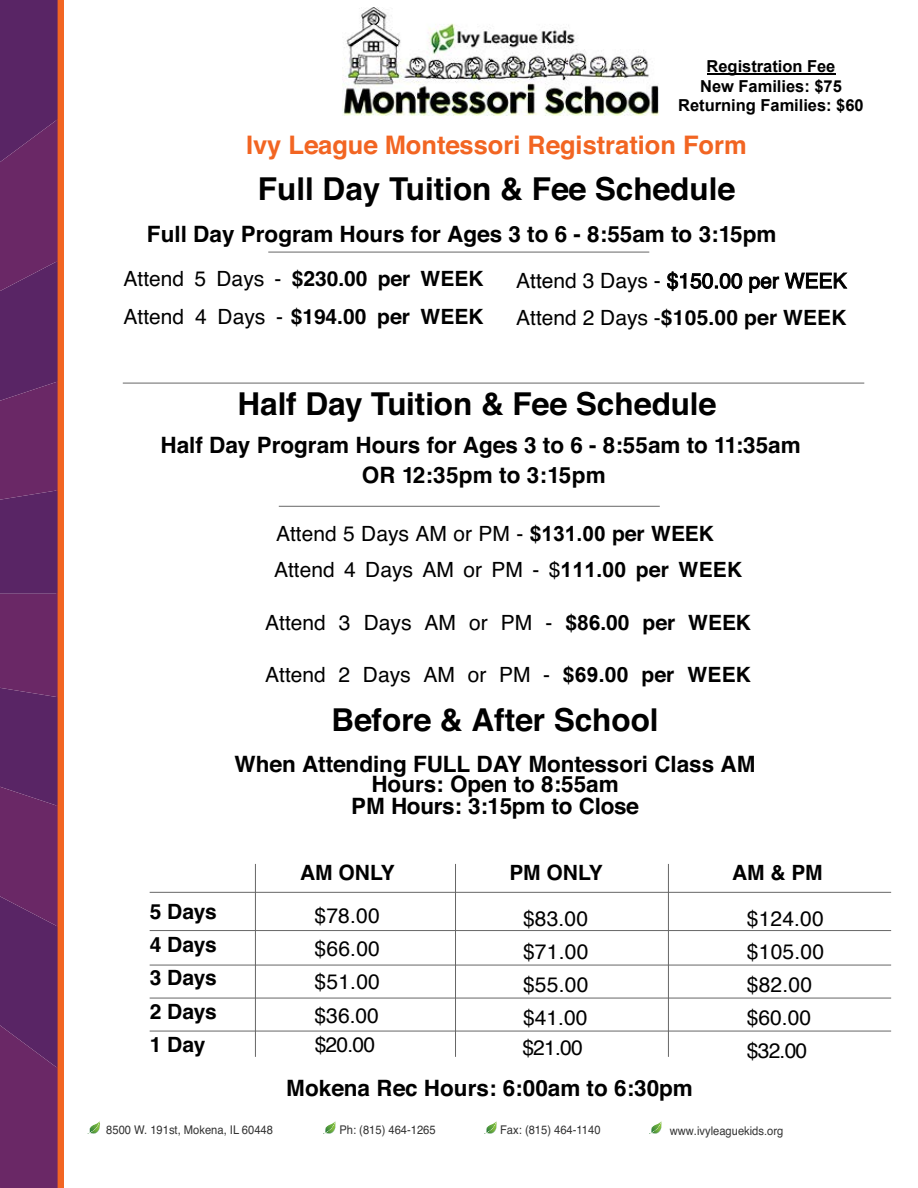
<style>
.page{position:relative;width:918px;height:1188px;background:#fff}
.page>*{position:absolute;margin:0;border:0;box-sizing:border-box;transform-origin:0 0}
.t1{font:700 31.5px "Helvetica";color:#000}
.t2{font:700 25.5px "Helvetica";color:#f26522}
.t3{font:700 22.5px/20.9px "Helvetica";color:#000;text-align:center}
.t4{font:21px/37px "Helvetica";color:#000}
.t5{font:700 21px/38.4px "Helvetica";color:#000}
.t6{font:700 16.5px/19.8px "Arial";color:#000;text-align:center}
.t7{font:12px "Helvetica";color:#333;scale:.93 1}
.s1{font-style:inherit}
.s2{font-weight:400}
.s3{font-weight:700}
.s4{font-family:"Arial";font-weight:700}
</style>
<div class="page">
<svg style="left:89px;top:1121px;width:11px;height:13px"></svg>
<svg style="left:325px;top:1121px;width:11px;height:13px"></svg>
<svg style="left:486px;top:1121px;width:11px;height:13px"></svg>
<svg style="left:651px;top:1121px;width:11px;height:13px"></svg>
<div style="left:56px;top:0;width:8px;height:1188px;background:#f26522"></div>
<svg style="left:0;top:0;width:58px;height:1188px"></svg>
<hr style="left:268px;top:252px;width:381px;height:1px;background:#666">
<hr style="left:279px;top:506px;width:381px;height:1px;background:#666">
<hr style="left:123px;top:383px;width:741px;height:1px;background:#666">
<img style="left:343px;top:8px;width:315px;height:108px">
<hr style="left:255px;top:864px;width:1px;height:193px;background:#666">
<hr style="left:455px;top:864px;width:1px;height:193px;background:#666">
<hr style="left:668px;top:864px;width:1px;height:193px;background:#666">
<hr style="left:150px;top:892px;width:741px;height:1px;background:#666">
<hr style="left:150px;top:930px;width:741px;height:1px;background:#666">
<hr style="left:150px;top:965px;width:741px;height:1px;background:#666">
<hr style="left:150px;top:998px;width:741px;height:1px;background:#666">
<hr style="left:150px;top:1031px;width:741px;height:1px;background:#666">
<hr style="left:707px;top:74px;width:128px;height:1px;background:#000">
<p class="t6" style="left:678px;top:57px;width:187px">Registration Fee<br>New Families: $<span class="s1">7</span>5<br>Returning Families: $<span class="s1">60</span></p>
<p class="t2" style="left:246px;top:134px;width:502px">Ivy League Montessori Registration Form</p>
<h1 class="t1" style="left:258px;top:175px;width:479px">Full Day Tuition &amp; Fee Schedule</h1>
<p class="t3" style="left:147px;top:225px;width:631px">Full Day Program Hours for Ages 3 to 6 - 8:55am to 3:15pm</p>
<p class="t5" style="left:124px;top:261px;width:361px"><span class="s2">Attend 5 Days -</span> $230.00 per WEEK<br><span class="s2">Attend 4 Days -</span> $194.00 per WEEK</p>
<p class="t4" style="left:516px;top:263px;width:332px">Attend 3 Days - $150.00 per WEEK<br>Attend 2 Days -<span class="s3">$105.00 per WEEK</span></p>
<h1 class="t1" style="left:237px;top:390px;width:480px">Half Day Tuition &amp; Fee Schedule</h1>
<p class="t3" style="left:160px;top:432px;width:642px;line-height:30px">Half Day Program Hours for Ages 3 to 6 - 8:55am to 11:35am<br>OR 12:35pm to 3:15pm</p>
<p class="t4" style="left:274px;top:516px;width:470px;line-height:36.6px">Attend 5 Days AM or PM - <span class="s3">$</span><span class="s4">131</span><span class="s4">.00</span> <span class="s3">per WEEK<br></span>Attend 4 Days AM or PM - $<span class="s4">111</span><span class="s3">.00 per WEEK</span></p>
<p class="t4" style="left:265px;top:605px;width:487px">Attend 3 Days AM or PM - <span class="s3">$</span><span class="s4">86</span><span class="s3">.00 per WEEK</span></p>
<p class="t4" style="left:265px;top:658px;width:487px">Attend 2 Days AM or PM - <span class="s3">$</span><span class="s4">69</span><span class="s3">.00 per WEEK</span></p>
<h1 class="t1" style="left:331px;top:707px;width:329px">Before &amp; After School</h1>
<p class="t3" style="left:235px;top:755px;width:522px">When Attending FULL DAY Montessori Class AM<br>Hours: Open to 8:55am<br>PM Hours: 3:15pm to Close</p>
<p class="t5" style="left:300px;top:854px;width:96px">AM ONLY</p>
<p class="t5" style="left:509px;top:854px;width:95px">PM ONLY</p>
<p class="t5" style="left:732px;top:854px;width:92px">AM &amp; PM</p>
<p class="t5" style="left:150px;top:894px;width:69px">5 Days</p>
<p class="t4" style="left:315px;top:899px;width:67px">$78.00</p>
<p class="t4" style="left:523px;top:901px;width:67px">$83.00</p>
<p class="t4" style="left:747px;top:901px;width:78px">$124.00</p>
<p class="t5" style="left:150px;top:927px;width:69px">4 Days</p>
<p class="t4" style="left:315px;top:932px;width:67px">$66.00</p>
<p class="t4" style="left:523px;top:935px;width:67px">$71.00</p>
<p class="t4" style="left:747px;top:935px;width:79px">$105.00</p>
<p class="t5" style="left:150px;top:960px;width:69px">3 Days</p>
<p class="t4" style="left:315px;top:965px;width:67px">$51.00</p>
<p class="t4" style="left:523px;top:968px;width:67px">$55.00</p>
<p class="t4" style="left:747px;top:968px;width:67px">$82.00</p>
<p class="t5" style="left:150px;top:994px;width:69px">2 Days</p>
<p class="t4" style="left:315px;top:998px;width:66px">$36.00</p>
<p class="t4" style="left:523px;top:1001px;width:66px">$41.00</p>
<p class="t4" style="left:747px;top:1001px;width:66px">$60.00</p>
<p class="t5" style="left:150px;top:1027px;width:57px">1 Day</p>
<p class="t4" style="left:747px;top:1034px;width:62px">$32.00</p>
<p class="t4" style="left:315px;top:1028px;width:62px">$20.00</p>
<p class="t4" style="left:522px;top:1031px;width:62px">$21.00</p>
<p class="t3" style="left:286px;top:1079px;width:408px">Mokena Rec Hours: 6:00am to 6:30pm</p>
<p class="t7" style="left:106px;top:1125px;width:181px">8500 W. 191st, Mokena, IL 60448</p>
<p class="t7" style="left:339px;top:1125px;width:105px">Ph: (815) 464-1265</p>
<p class="t7" style="left:500px;top:1125px;width:110px">Fax: (815) 464-1140</p>
<p class="t7" style="left:670px;top:1125px;width:124px">www.ivyleaguekids.org</p>
</div>
